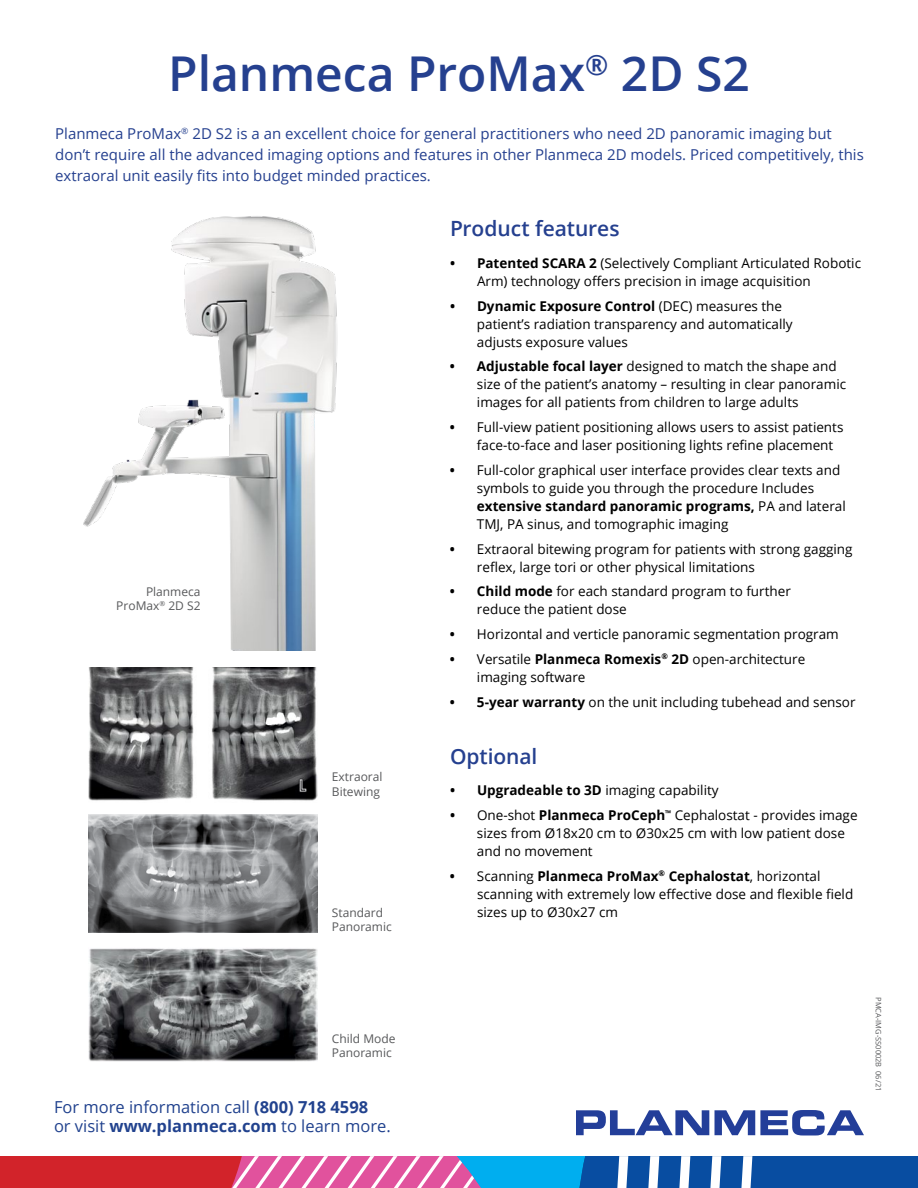
<style>
.page{position:relative;width:918px;height:1188px;background:#fff}
.page>*{position:absolute;margin:0;border:0;box-sizing:border-box;transform-origin:0 0}
.t1{font:600 48px "Open Sans";color:#25408f}
.t2{font:600 21px "Open Sans";letter-spacing:-.005em;color:#25408f}
.t3{font:16.5px/19.8px "Open Sans";color:#21428e}
.t4{font:15px/21px "Open Sans";color:#25408f}
.t5{font:13.5px/18px "Open Sans";color:#000}
.t6{font:12px/14.4px "Open Sans";color:#58595b}
.t7{font:7.5px "Open Sans";color:#58595b}
.s1{font-weight:700}
</style>
<div class="page">
<svg style="left:576px;top:1110px;width:133px;height:25px"></svg>
<svg style="left:715px;top:1110px;width:149px;height:25px"></svg>
<svg style="left:0;top:1156px;width:918px;height:32px;background:#7f5f93"></svg>
<img style="left:88px;top:814px;width:229px;height:119px">
<img style="left:88px;top:668px;width:229px;height:133px">
<img style="left:83px;top:216px;width:255px;height:435px">
<img style="left:88px;top:948px;width:229px;height:114px">
<h1 class="t1" style="left:168px;top:40px;width:583px">Planmeca ProMax<sup>®</sup> 2D S2</h1>
<p class="t4" style="left:55px;top:123px;width:810px">Planmeca ProMax<sup>®</sup> 2D S2 is a an excellent choice for general practitioners who need 2D panoramic imaging but don’t require all the advanced imaging options and features in other Planmeca 2D models. Priced competitively, this extraoral unit easily fits into budget minded practices.</p>
<p class="t6" style="left:116px;top:584px;width:86px;text-align:right">Planmeca<br>ProMax<sup>®</sup> 2D S2</p>
<p class="t6" style="left:332px;top:770px;width:52px">Extraoral<br>Bitewing</p>
<p class="t6" style="left:332px;top:905px;width:61px">Standard<br>Panoramic</p>
<h2 class="t2" style="left:450px;top:214px;width:171px">Product features</h2>
<p class="t5" style="left:477px;top:254px;width:386px;text-indent:-27px"><span class="s1">• Patented SCARA 2</span> (Selectively Compliant Articulated Robotic<br>Arm) technology offers precision in image acquisition</p>
<p class="t5" style="left:477px;top:296px;width:317px;text-indent:-27px"><span class="s1">• Dynamic Exposure Control</span> (DEC) measures the patient’s radiation transparency and automatically adjusts exposure values</p>
<p class="t5" style="left:477px;top:357px;width:371px;text-indent:-27px"><span class="s1">• Adjustable focal layer</span> designed to match the shape and size of the patient’s anatomy – resulting in clear panoramic images for all patients from children to large adults</p>
<p class="t5" style="left:477px;top:418px;width:368px;text-indent:-27px"><span class="s1">•</span> Full-view patient positioning allows users to assist patients face-to-face and laser positioning lights refine placement</p>
<p class="t5" style="left:477px;top:461px;width:370px;text-indent:-27px"><span class="s1">•</span> Full-color graphical user interface provides clear texts and symbols to guide you through the procedure Includes <span class="s1">extensive standard panoramic programs,</span> PA and lateral TMJ, PA sinus, and tomographic imaging</p>
<p class="t5" style="left:477px;top:539px;width:377px;text-indent:-27px"><span class="s1">•</span> Extraoral bitewing program for patients with strong gagging reflex, large tori or other physical limitations</p>
<p class="t5" style="left:477px;top:582px;width:315px;text-indent:-27px"><span class="s1">• Child mode</span> for each standard program to further reduce the patient dose</p>
<p class="t5" style="left:450px;top:625px;width:390px"><span class="s1">•</span> Horizontal and verticle panoramic segmentation program</p>
<p class="t5" style="left:477px;top:650px;width:330px;text-indent:-27px"><span class="s1">•</span> Versatile <span class="s1">Planmeca Romexis</span><sup>®</sup> <span class="s1">2D</span> open-architecture imaging software</p>
<p class="t5" style="left:450px;top:692px;width:407px"><span class="s1">• 5-year warranty</span> on the unit including tubehead and sensor</p>
<h2 class="t2" style="left:450px;top:742px;width:89px">Optional</h2>
<p class="t5" style="left:450px;top:781px;width:270px"><span class="s1">• Upgradeable to 3D</span> imaging capability</p>
<p class="t5" style="left:477px;top:806px;width:382px;text-indent:-27px"><span class="s1">•</span> One-shot <span class="s1">Planmeca ProCeph</span><sup>™</sup> Cephalostat - provides image sizes from Ø18x20 cm to Ø30x25 cm with low patient dose and no movement</p>
<p class="t5" style="left:477px;top:867px;width:378px;text-indent:-27px"><span class="s1">•</span> Scanning <span class="s1">Planmeca ProMax</span><sup>®</sup> <span class="s1">Cephalostat</span>, horizontal scanning with extremely low effective dose and flexible field sizes up to Ø30x27 cm</p>
<p class="t6" style="left:332px;top:1031px;width:65px">Child Mode<br>Panoramic</p>
<p class="t3" style="left:54px;top:1096px;width:338px">For more information call <span class="s1">(800) 718 4598<br></span>or visit <span class="s1">www.planmeca.com</span> to learn more.</p>
<p class="t7" style="left:884px;top:997px;width:95px;rotate:90deg">PMCA-IMG-SS0002B 06/21</p>
</div>
